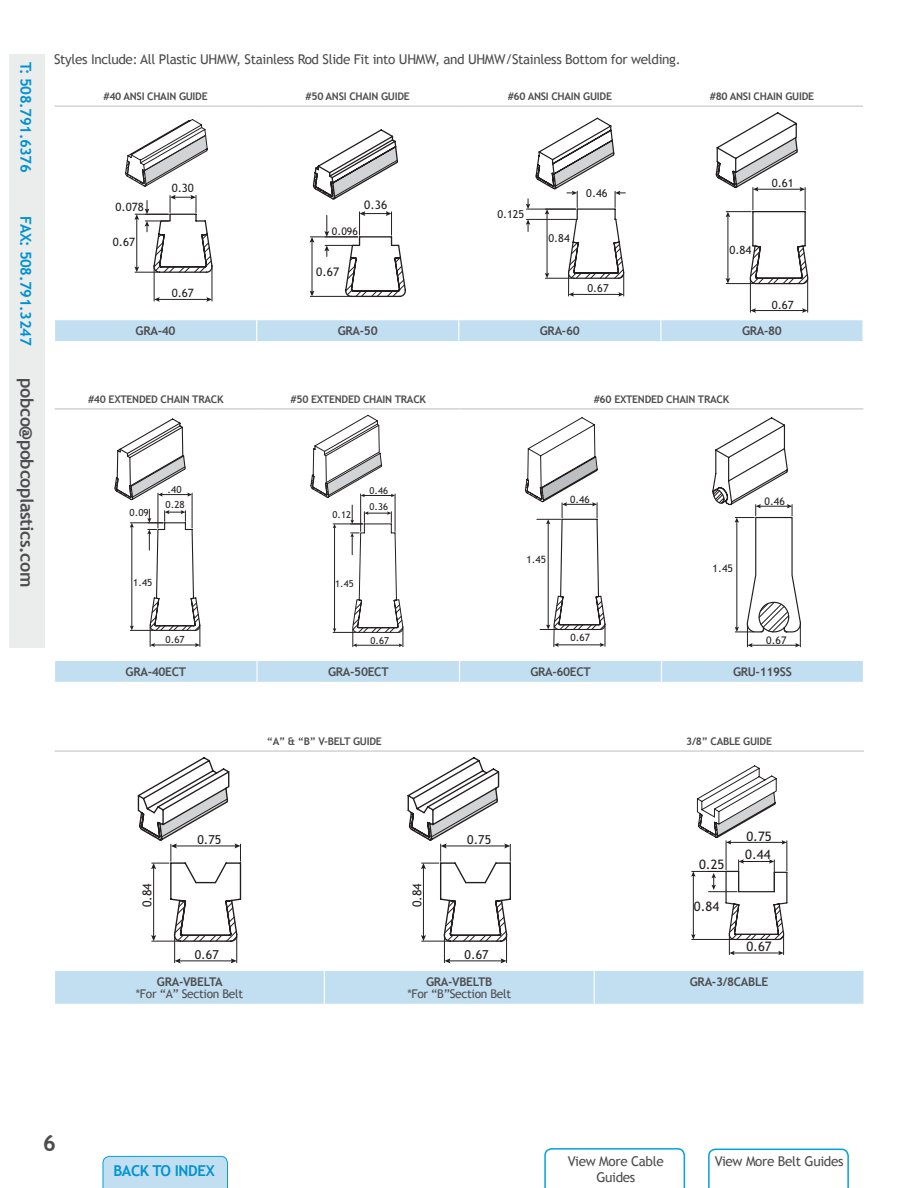
<style>
.page{position:relative;width:918px;height:1188px;background:#fff}
.page>*{position:absolute;margin:0;border:0;box-sizing:border-box;transform-origin:0 0}
.t1{font:700 22.5px "Trebuchet MS";color:#4d4d4f}
.t2{font:700 18px "Trebuchet MS";letter-spacing:-.025em;color:#4d4d4f}
.t3{font:700 15px "Trebuchet MS";letter-spacing:-.025em;color:#0093d1}
.Trebuchet_Body{font:13.5px "Trebuchet MS";letter-spacing:-.025em;color:#4d4d4f}
.t4{font:13.05px/18px "Trebuchet MS";color:#231f20}
.t5{font:12.3px "Trebuchet MS";color:#231f20}
.Part_Number{font:700 12px "Trebuchet MS";letter-spacing:-.025em;color:#4d4d4f}
.Part_Number-2{font:12px "Trebuchet MS";letter-spacing:-.025em;color:#4d4d4f}
.t6{font:11.85px "Trebuchet MS";color:#231f20}
.t7{font:11.55px "Trebuchet MS";color:#231f20}
.t8{font:11.4px "Trebuchet MS";color:#231f20}
.t9{font:10.95px "Trebuchet MS";color:#231f20}
.Part_Number-3{font:700 10.5px "Trebuchet MS";letter-spacing:-.025em;color:#4d4d4f}
.t10{font:10.5px "Trebuchet MS";color:#231f20}
.t11{font:10.05px "Trebuchet MS";color:#231f20}
.t12{font:9.9px/15.3px "Trebuchet MS";color:#231f20}
.t13{font:9.45px "Trebuchet MS";color:#231f20}
</style>
<div class="page">
<div style="left:103px;top:1156px;width:125px;height:32px;background:#c2dff2"></div>
<div style="left:9px;top:54px;width:36px;height:594px;background:#ebecec"></div>
<hr style="left:257px;top:105px;width:202px;height:2px;background:#d1d3d4">
<hr style="left:459px;top:105px;width:202px;height:2px;background:#d1d3d4">
<hr style="left:661px;top:105px;width:202px;height:2px;background:#d1d3d4">
<hr style="left:55px;top:105px;width:202px;height:2px;background:#d1d3d4">
<div style="left:55px;top:320px;width:808px;height:21px;background:#c2dff2"></div>
<hr style="left:154px;top:268px;width:1px;height:33px;background:#231f20">
<hr style="left:212px;top:268px;width:1px;height:33px;background:#231f20">
<hr style="left:158px;top:299px;width:50px;height:1px;background:#231f20">
<svg style="left:154px;top:297px;width:6px;height:5px"></svg>
<svg style="left:206px;top:297px;width:6px;height:5px"></svg>
<svg style="left:125px;top:119px;width:88px;height:155px"></svg>
<svg style="left:310px;top:129px;width:96px;height:168px"></svg>
<svg style="left:526px;top:118px;width:99px;height:179px"></svg>
<hr style="left:750px;top:279px;width:1px;height:33px;background:#231f20">
<hr style="left:807px;top:279px;width:1px;height:33px;background:#231f20">
<hr style="left:754px;top:310px;width:50px;height:1px;background:#231f20">
<svg style="left:750px;top:308px;width:6px;height:5px"></svg>
<svg style="left:802px;top:308px;width:6px;height:5px"></svg>
<svg style="left:716px;top:112px;width:92px;height:183px"></svg>
<hr style="left:460px;top:408px;width:201px;height:2px;background:#d1d3d4">
<hr style="left:662px;top:408px;width:201px;height:2px;background:#d1d3d4">
<hr style="left:55px;top:408px;width:202px;height:2px;background:#d1d3d4">
<hr style="left:257px;top:408px;width:203px;height:2px;background:#d1d3d4">
<div style="left:55px;top:661px;width:808px;height:21px;background:#c2dff2"></div>
<svg style="left:114px;top:418px;width:87px;height:229px"></svg>
<svg style="left:310px;top:415px;width:94px;height:232px"></svg>
<svg style="left:525px;top:417px;width:81px;height:230px"></svg>
<svg style="left:712px;top:417px;width:89px;height:230px"></svg>
<div style="left:55px;top:971px;width:808px;height:33px;background:#c2dff2"></div>
<hr style="left:594px;top:750px;width:270px;height:2px;background:#d1d3d4">
<hr style="left:55px;top:750px;width:269px;height:2px;background:#d1d3d4">
<hr style="left:324px;top:750px;width:270px;height:2px;background:#d1d3d4">
<hr style="left:324px;top:971px;width:1px;height:33px;background:#fff">
<hr style="left:594px;top:971px;width:1px;height:33px;background:#fff">
<svg style="left:138px;top:757px;width:103px;height:206px"></svg>
<svg style="left:408px;top:757px;width:103px;height:206px"></svg>
<hr style="left:787px;top:841px;width:1px;height:30px;background:#231f20">
<svg style="left:691px;top:766px;width:96px;height:189px"></svg>
<svg style="left:708px;top:1149px;width:141px;height:39px"></svg>
<svg style="left:544px;top:1148px;width:141px;height:40px"></svg>
<h3 class="t3" style="left:35px;top:62px;width:113px;rotate:90deg">T: 508.791.6376</h3>
<h3 class="t3" style="left:35px;top:216px;width:131px;rotate:90deg">FAX: 508.791.3247</h3>
<h2 class="t2" style="left:38px;top:378px;width:211px;rotate:90deg">pobco@pobcoplastics.com</h2>
<p class="Trebuchet_Body" style="left:54px;top:51px;width:628px">Styles Include: All Plastic UHMW, Stainless Rod Slide Fit into UHMW, and UHMW/Stainless Bottom for welding.</p>
<p class="Part_Number-3" style="left:103px;top:90px;width:106px">#40 ANSI CHAIN GUIDE</p>
<p class="Part_Number-3" style="left:306px;top:90px;width:106px">#50 ANSI CHAIN GUIDE</p>
<p class="Part_Number-3" style="left:508px;top:90px;width:106px">#60 ANSI CHAIN GUIDE</p>
<p class="Part_Number-3" style="left:710px;top:90px;width:106px">#80 ANSI CHAIN GUIDE</p>
<p class="t7" style="left:172px;top:181px;width:24px">0.30</p>
<p class="t7" style="left:116px;top:201px;width:30px">0.078</p>
<p class="t6" style="left:364px;top:198px;width:24px">0.36</p>
<p class="t7" style="left:113px;top:236px;width:24px">0.67</p>
<p class="t7" style="left:172px;top:286px;width:24px">0.67</p>
<p class="t10" style="left:332px;top:225px;width:27px">0.096</p>
<p class="t6" style="left:316px;top:264px;width:24px">0.67</p>
<p class="t9" style="left:497px;top:207px;width:28px">0.125</p>
<p class="t9" style="left:549px;top:231px;width:23px">0.84</p>
<p class="t9" style="left:586px;top:187px;width:23px">0.46</p>
<p class="t9" style="left:588px;top:281px;width:23px">0.67</p>
<p class="t8" style="left:772px;top:177px;width:24px">0.61</p>
<p class="t8" style="left:729px;top:244px;width:24px">0.84</p>
<p class="t8" style="left:772px;top:298px;width:24px">0.67</p>
<p class="Part_Number" style="left:136px;top:323px;width:41px">GRA-40</p>
<p class="Part_Number" style="left:338px;top:323px;width:41px">GRA-50</p>
<p class="Part_Number" style="left:540px;top:323px;width:41px">GRA-60</p>
<p class="Part_Number" style="left:742px;top:323px;width:41px">GRA-80</p>
<p class="Part_Number-3" style="left:88px;top:393px;width:137px">#40 EXTENDED CHAIN TRACK</p>
<p class="Part_Number-3" style="left:291px;top:393px;width:137px">#50 EXTENDED CHAIN TRACK</p>
<p class="Part_Number-3" style="left:594px;top:393px;width:137px">#60 EXTENDED CHAIN TRACK</p>
<p class="t12" style="left:130px;top:505px;width:21px">0.09</p>
<p class="t12" style="left:166px;top:482px;width:21px">.40<br>0.28</p>
<p class="t12" style="left:133px;top:575px;width:21px">1.45</p>
<p class="t12" style="left:166px;top:632px;width:21px">0.67</p>
<p class="t13" style="left:333px;top:509px;width:20px">0.12</p>
<p class="t13" style="left:370px;top:485px;width:20px">0.46</p>
<p class="t13" style="left:370px;top:501px;width:20px">0.36</p>
<p class="t13" style="left:335px;top:578px;width:20px">1.45</p>
<p class="t13" style="left:371px;top:635px;width:20px">0.67</p>
<p class="t11" style="left:526px;top:553px;width:21px">1.45</p>
<p class="t11" style="left:570px;top:493px;width:21px">0.46</p>
<p class="t11" style="left:571px;top:632px;width:21px">0.67</p>
<p class="t10" style="left:713px;top:562px;width:22px">1.45</p>
<p class="t10" style="left:765px;top:495px;width:22px">0.46</p>
<p class="t10" style="left:766px;top:634px;width:22px">0.67</p>
<p class="Part_Number" style="left:126px;top:664px;width:62px">GRA-40ECT</p>
<p class="Part_Number" style="left:328px;top:664px;width:62px">GRA-50ECT</p>
<p class="Part_Number" style="left:530px;top:664px;width:62px">GRA-60ECT</p>
<p class="Part_Number" style="left:733px;top:664px;width:60px">GRU-119SS</p>
<p class="Part_Number-3" style="left:267px;top:735px;width:117px">“A” &amp; “B” V-BELT GUIDE</p>
<p class="Part_Number-3" style="left:686px;top:735px;width:87px">3/8” CABLE GUIDE</p>
<p class="t5" style="left:197px;top:832px;width:25px">0.75</p>
<p class="t5" style="left:467px;top:832px;width:25px">0.75</p>
<p class="t4" style="left:699px;top:856px;width:27px">0.25</p>
<p class="t4" style="left:745px;top:827px;width:28px">0.75<br>0.44</p>
<p class="t5" style="left:140px;top:907px;width:25px;rotate:-90deg">0.84</p>
<p class="t5" style="left:410px;top:907px;width:25px;rotate:-90deg">0.84</p>
<p class="t4" style="left:694px;top:897px;width:27px">0.84</p>
<p class="t5" style="left:195px;top:947px;width:25px">0.67</p>
<p class="t5" style="left:465px;top:947px;width:25px">0.67</p>
<p class="t4" style="left:746px;top:938px;width:27px">0.67</p>
<p class="Part_Number" style="left:157px;top:974px;width:67px">GRA-VBELTA</p>
<p class="Part_Number-2" style="left:136px;top:986px;width:109px">*For “A” Section Belt</p>
<p class="Part_Number" style="left:426px;top:974px;width:68px">GRA-VBELTB</p>
<p class="Part_Number-2" style="left:407px;top:986px;width:105px">*For “B”Section Belt</p>
<p class="Part_Number" style="left:690px;top:974px;width:80px">GRA-3/8CABLE</p>
<h1 class="t1" style="left:43px;top:1129px;width:15px">6</h1>
<h3 class="t3" style="left:113px;top:1161px;width:103px">BACK TO INDEX</h3>
<p class="Trebuchet_Body" style="left:568px;top:1153px;width:97px">View More Cable</p>
<p class="Trebuchet_Body" style="left:715px;top:1153px;width:130px">View More Belt Guides</p>
<p class="Trebuchet_Body" style="left:596px;top:1169px;width:41px">Guides</p>
</div>
